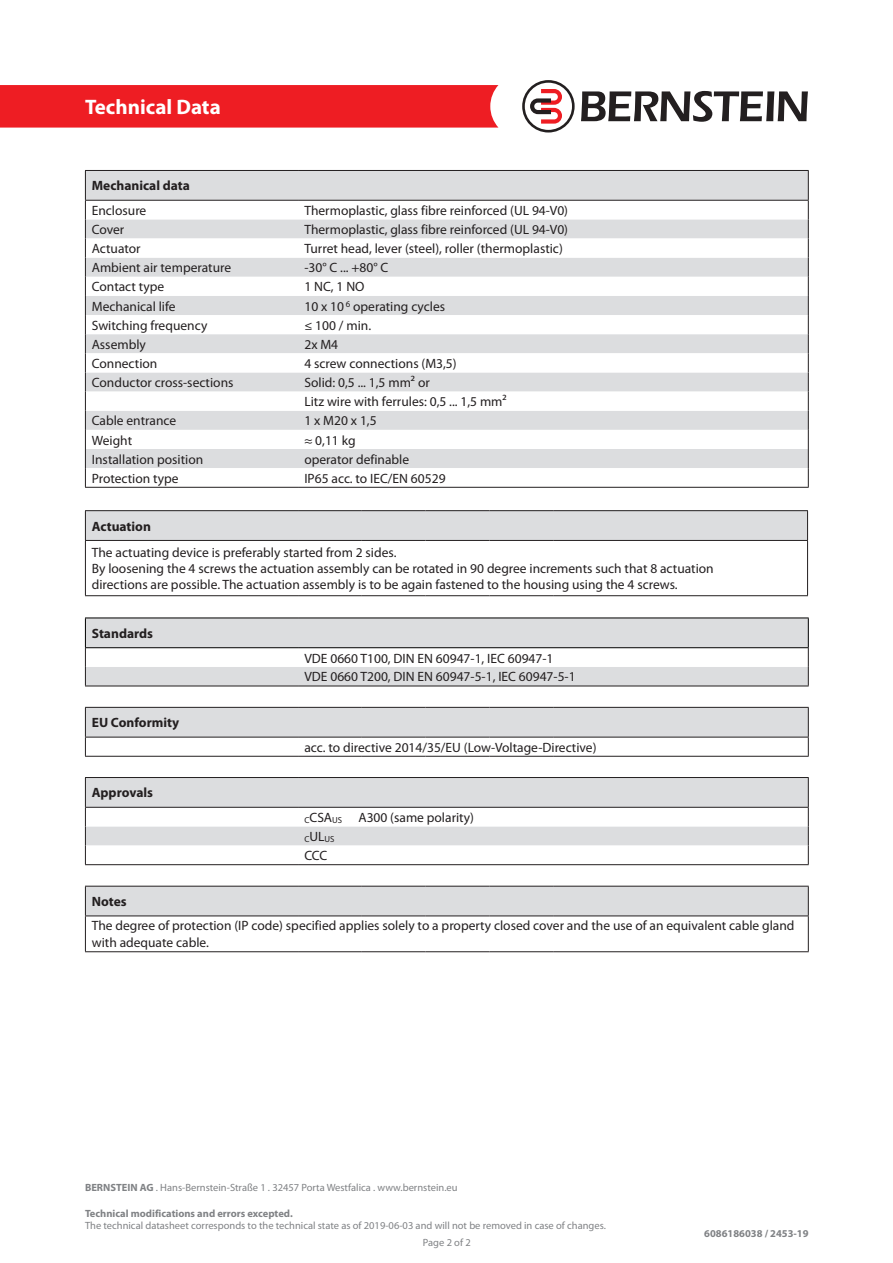
<style>
.page{position:relative;width:893px;height:1263px;background:#fff}
.page>*{position:absolute;margin:0;border:0;box-sizing:border-box;transform-origin:0 0}
.t1{font:700 21px "Myriad Pro";color:#fff}
.t2{font:13.5px/16.2px "Myriad Pro";color:#231f20}
.t3{font:700 13.5px "Myriad Pro";color:#231f20}
.t4{font:10.5px/16.8px "Myriad Pro";color:#808285}
.t5{font:700 10.5px "Myriad Pro";color:#808285}
.t6{font:8.7px "Myriad Pro";color:#231f20}
.s1{font-size:13.5px}
.s2{font-weight:700}
</style>
<div class="page">
<div style="left:0;top:85px;width:498px;height:43px;background:#ee1d23"></div>
<svg style="left:581px;top:91px;width:227px;height:31px"></svg>
<svg style="left:522px;top:80px;width:53px;height:53px"></svg>
<div style="left:86px;top:171px;width:722px;height:29px;background:#dcdddf"></div>
<svg style="left:86px;top:201px;width:722px;height:286px"></svg>
<hr style="left:85px;top:487px;width:213px;height:1px;background:#231f20">
<hr style="left:298px;top:487px;width:511px;height:1px;background:#231f20">
<svg style="left:85px;top:171px;width:1px;height:316px"></svg>
<svg style="left:808px;top:171px;width:1px;height:316px"></svg>
<hr style="left:85px;top:170px;width:213px;height:1px;background:#231f20">
<hr style="left:298px;top:170px;width:511px;height:1px;background:#231f20">
<hr style="left:85px;top:200px;width:213px;height:1px;background:#231f20">
<hr style="left:298px;top:200px;width:511px;height:1px;background:#231f20">
<svg style="left:85px;top:618px;width:724px;height:68px"></svg>
<hr style="left:85px;top:686px;width:213px;height:1px;background:#231f20">
<hr style="left:298px;top:686px;width:511px;height:1px;background:#231f20">
<svg style="left:85px;top:511px;width:723px;height:29px"></svg>
<hr style="left:85px;top:541px;width:1px;height:54px;background:#231f20">
<hr style="left:807px;top:541px;width:1px;height:54px;background:#231f20">
<hr style="left:85px;top:510px;width:213px;height:1px;background:#231f20">
<hr style="left:298px;top:510px;width:64px;height:1px;background:#231f20">
<hr style="left:362px;top:510px;width:64px;height:1px;background:#231f20">
<hr style="left:426px;top:510px;width:63px;height:1px;background:#231f20">
<hr style="left:489px;top:510px;width:64px;height:1px;background:#231f20">
<hr style="left:553px;top:510px;width:255px;height:1px;background:#231f20">
<hr style="left:85px;top:540px;width:213px;height:1px;background:#231f20">
<hr style="left:298px;top:540px;width:64px;height:1px;background:#231f20">
<hr style="left:362px;top:540px;width:64px;height:1px;background:#231f20">
<hr style="left:426px;top:540px;width:63px;height:1px;background:#231f20">
<hr style="left:489px;top:540px;width:64px;height:1px;background:#231f20">
<hr style="left:553px;top:540px;width:255px;height:1px;background:#231f20">
<hr style="left:85px;top:595px;width:213px;height:1px;background:#231f20">
<hr style="left:298px;top:595px;width:64px;height:1px;background:#231f20">
<hr style="left:362px;top:595px;width:64px;height:1px;background:#231f20">
<hr style="left:426px;top:595px;width:63px;height:1px;background:#231f20">
<hr style="left:489px;top:595px;width:64px;height:1px;background:#231f20">
<hr style="left:553px;top:595px;width:255px;height:1px;background:#231f20">
<svg style="left:85px;top:708px;width:724px;height:48px"></svg>
<hr style="left:85px;top:707px;width:213px;height:1px;background:#231f20">
<hr style="left:298px;top:707px;width:64px;height:1px;background:#231f20">
<hr style="left:362px;top:707px;width:64px;height:1px;background:#231f20">
<hr style="left:426px;top:707px;width:63px;height:1px;background:#231f20">
<hr style="left:489px;top:707px;width:64px;height:1px;background:#231f20">
<hr style="left:553px;top:707px;width:256px;height:1px;background:#231f20">
<hr style="left:85px;top:737px;width:213px;height:1px;background:#231f20">
<hr style="left:298px;top:737px;width:64px;height:1px;background:#231f20">
<hr style="left:362px;top:737px;width:64px;height:1px;background:#231f20">
<hr style="left:426px;top:737px;width:63px;height:1px;background:#231f20">
<hr style="left:489px;top:737px;width:64px;height:1px;background:#231f20">
<hr style="left:553px;top:737px;width:256px;height:1px;background:#231f20">
<hr style="left:85px;top:756px;width:213px;height:1px;background:#231f20">
<hr style="left:298px;top:756px;width:64px;height:1px;background:#231f20">
<hr style="left:362px;top:756px;width:64px;height:1px;background:#231f20">
<hr style="left:426px;top:756px;width:63px;height:1px;background:#231f20">
<hr style="left:489px;top:756px;width:64px;height:1px;background:#231f20">
<hr style="left:553px;top:756px;width:256px;height:1px;background:#231f20">
<hr style="left:85px;top:777px;width:213px;height:1px;background:#231f20">
<hr style="left:298px;top:777px;width:511px;height:1px;background:#231f20">
<svg style="left:85px;top:778px;width:724px;height:87px"></svg>
<hr style="left:85px;top:807px;width:213px;height:1px;background:#231f20">
<hr style="left:298px;top:807px;width:511px;height:1px;background:#231f20">
<div style="left:85px;top:887px;width:724px;height:28px;background:#dcdddf"></div>
<hr style="left:85px;top:916px;width:1px;height:35px;background:#231f20">
<hr style="left:808px;top:916px;width:1px;height:35px;background:#231f20">
<hr style="left:85px;top:886px;width:213px;height:1px;background:#231f20">
<hr style="left:298px;top:886px;width:64px;height:1px;background:#231f20">
<hr style="left:362px;top:886px;width:64px;height:1px;background:#231f20">
<hr style="left:426px;top:886px;width:63px;height:1px;background:#231f20">
<hr style="left:489px;top:886px;width:64px;height:1px;background:#231f20">
<hr style="left:553px;top:886px;width:256px;height:1px;background:#231f20">
<hr style="left:85px;top:915px;width:213px;height:1px;background:#231f20">
<hr style="left:298px;top:915px;width:64px;height:1px;background:#231f20">
<hr style="left:362px;top:915px;width:64px;height:1px;background:#231f20">
<hr style="left:426px;top:915px;width:63px;height:1px;background:#231f20">
<hr style="left:489px;top:915px;width:64px;height:1px;background:#231f20">
<hr style="left:553px;top:915px;width:256px;height:1px;background:#231f20">
<hr style="left:85px;top:951px;width:213px;height:1px;background:#231f20">
<hr style="left:298px;top:951px;width:64px;height:1px;background:#231f20">
<hr style="left:362px;top:951px;width:64px;height:1px;background:#231f20">
<hr style="left:426px;top:951px;width:63px;height:1px;background:#231f20">
<hr style="left:489px;top:951px;width:64px;height:1px;background:#231f20">
<hr style="left:553px;top:951px;width:256px;height:1px;background:#231f20">
<h1 class="t1" style="left:85px;top:93px;width:137px">Technical Data</h1>
<p class="t3" style="left:92px;top:177px;width:100px">Mechanical data</p>
<p class="t2" style="left:92px;top:202px;width:56px">Enclosure</p>
<p class="t2" style="left:304px;top:202px;width:265px">Thermoplastic, glass fibre reinforced (UL 94-V0)</p>
<p class="t2" style="left:92px;top:221px;width:34px">Cover</p>
<p class="t2" style="left:304px;top:221px;width:265px">Thermoplastic, glass fibre reinforced (UL 94-V0)</p>
<p class="t2" style="left:92px;top:240px;width:50px">Actuator</p>
<p class="t2" style="left:304px;top:240px;width:260px">Turret head, lever (steel), roller (thermoplastic)</p>
<p class="t2" style="left:92px;top:259px;width:141px">Ambient air temperature</p>
<p class="t2" style="left:304px;top:259px;width:85px">-30° C ... +80° C</p>
<p class="t2" style="left:92px;top:279px;width:74px">Contact type</p>
<p class="t2" style="left:304px;top:279px;width:62px">1 NC, 1 NO</p>
<p class="t2" style="left:92px;top:298px;width:85px">Mechanical life</p>
<p class="t2" style="left:304px;top:298px;width:142px">10 x 10 <sup>6</sup> operating cycles</p>
<p class="t2" style="left:92px;top:317px;width:117px">Switching frequency</p>
<p class="t2" style="left:304px;top:317px;width:68px">≤ 100 / min.</p>
<p class="t2" style="left:92px;top:336px;width:56px">Assembly</p>
<p class="t2" style="left:304px;top:336px;width:35px">2x M4</p>
<p class="t2" style="left:92px;top:355px;width:67px">Connection</p>
<p class="t2" style="left:304px;top:355px;width:154px">4 screw connections (M3,5)</p>
<p class="t2" style="left:92px;top:374px;width:143px">Conductor cross-sections</p>
<p class="t2" style="left:304px;top:374px;width:127px">Solid: 0,5 ... 1,5 mm² or</p>
<p class="t2" style="left:304px;top:393px;width:204px">Litz wire with ferrules: 0,5 ... 1,5 mm²</p>
<p class="t2" style="left:92px;top:412px;width:86px">Cable entrance</p>
<p class="t2" style="left:304px;top:412px;width:74px">1 x M20 x 1,5</p>
<p class="t2" style="left:92px;top:432px;width:42px">Weight</p>
<p class="t2" style="left:304px;top:432px;width:53px">≈ 0,11 kg</p>
<p class="t2" style="left:92px;top:451px;width:113px">Installation position</p>
<p class="t2" style="left:304px;top:451px;width:106px">operator definable</p>
<p class="t2" style="left:92px;top:470px;width:88px">Protection type</p>
<p class="t2" style="left:304px;top:470px;width:143px">IP65 acc. to IEC/EN 60529</p>
<p class="t3" style="left:92px;top:517px;width:61px">Actuation</p>
<p class="t2" style="left:92px;top:544px;width:306px">The actuating device is preferably started from 2 sides.</p>
<p class="t2" style="left:92px;top:560px;width:623px">By loosening the 4 screws the actuation assembly can be rotated in 90 degree increments such that 8 actuation</p>
<p class="t2" style="left:92px;top:576px;width:587px">directions are possible. The actuation assembly is to be again fastened to the housing using the 4 screws.</p>
<p class="t3" style="left:92px;top:624px;width:63px">Standards</p>
<p class="t3" style="left:92px;top:714px;width:89px">EU Conformity</p>
<p class="t3" style="left:92px;top:784px;width:63px">Approvals</p>
<p class="t2" style="left:304px;top:650px;width:251px">VDE 0660 T100, DIN EN 60947-1, IEC 60947-1</p>
<p class="t2" style="left:304px;top:668px;width:273px">VDE 0660 T200, DIN EN 60947-5-1, IEC 60947-5-1</p>
<p class="t2" style="left:304px;top:739px;width:294px">acc. to directive 2014/35/EU (Low-Voltage-Directive)</p>
<p class="t2" style="left:304px;top:809px;width:171px"><sub>C</sub>CSA<sub>US</sub> A300 (same polarity)</p>
<p class="t6" style="left:304px;top:834px;width:32px">C<span class="s1">UL</span>US</p>
<p class="t2" style="left:304px;top:847px;width:24px">CCC</p>
<p class="t3" style="left:92px;top:893px;width:36px">Notes</p>
<p class="t2" style="left:92px;top:917px;width:704px">The degree of protection (IP code) specified applies solely to a property closed cover and the use of an equivalent cable gland with adequate cable.</p>
<p class="t4" style="left:85px;top:1179px;width:374px"><span class="s2">BERNSTEIN AG</span> . Hans-Bernstein-Straße 1 . 32457 Porta Westfalica . www.bernstein.eu</p>
<p class="t5" style="left:85px;top:1206px;width:209px">Technical modifications and errors excepted.</p>
<p class="t4" style="left:423px;top:1217px;width:184px;text-indent:-338px">The technical datasheet corresponds to the technical state as of 2019-06-03 and will not be removed in case of changes.<br>Page 2 of 2</p>
<p class="t5" style="left:704px;top:1227px;width:106px">6086186038 / 2453-19</p>
</div>
